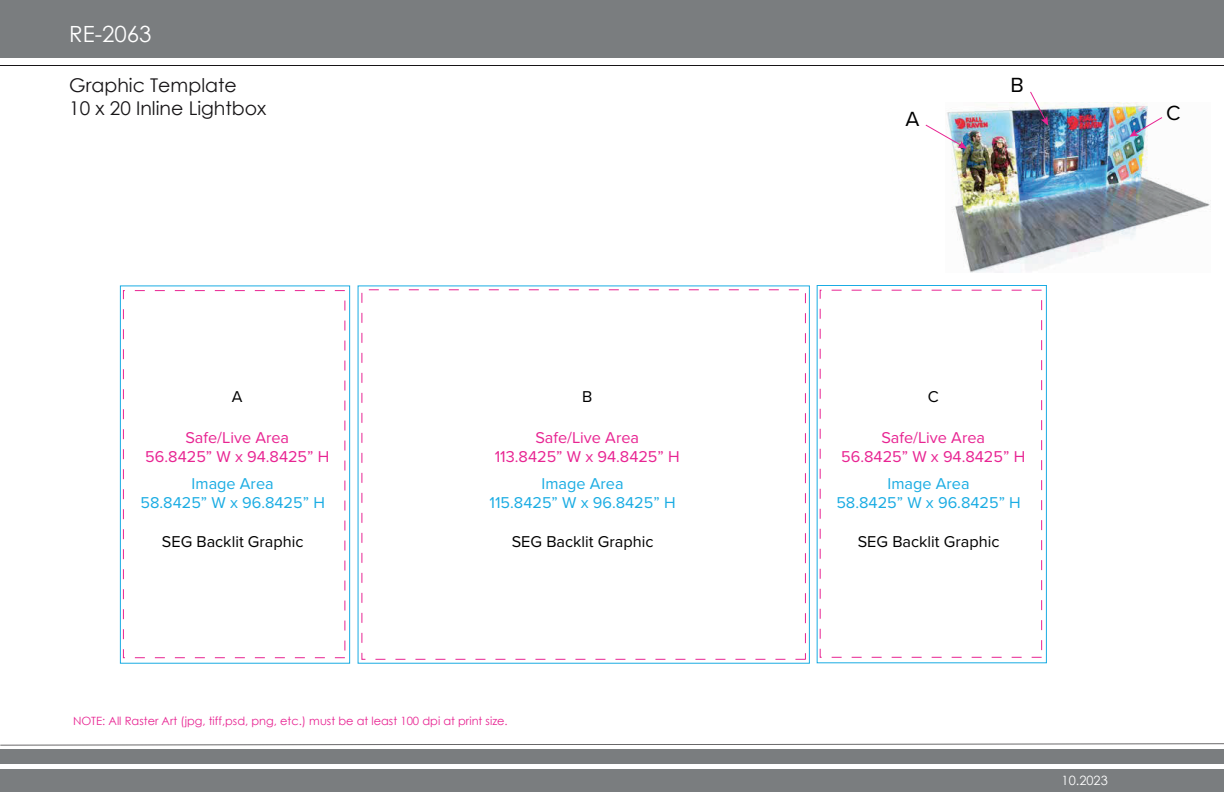
<style>
.page{position:relative;width:1224px;height:792px;background:#fff}
.page>*{position:absolute;margin:0;border:0;box-sizing:border-box;transform-origin:0 0}
.t1{font:22.3px "Century Gothic";color:#fff}
.t2{font:21.3px "Proxima Nova";color:#000}
.t3{font:19px/22.7px "Century Gothic";color:#171517}
.t4{font:16.3px/19.5px "Proxima Nova";color:#e82492;text-align:center}
.t5{font:16.3px/19.5px "Proxima Nova";color:#1aace3;text-align:center}
.t6{font:16.3px "Proxima Nova";color:#000}
.t7{font:12.8px "Century Gothic";color:#fff}
.t8{font:11.4px "Century Gothic";color:#e82492}
</style>
<div class="page">
<img style="left:947px;top:103px;width:264px;height:170px">
<div style="left:0;top:749px;width:1224px;height:43px;background:#7a7d7f"></div>
<div style="left:0;top:764px;width:1224px;height:5px;background:#fff"></div>
<svg style="left:0;top:743px;width:1224px;height:2px"></svg>
<div style="left:1px;top:0;width:1223px;height:57px;background:#7a7d7f"></div>
<hr style="left:1px;top:65px;width:1223px;height:1px;background:#171517">
<div style="left:123px;top:290px;width:222px;height:368px;border:1px dashed #e82492"></div>
<div style="left:120px;top:285px;width:230px;height:379px;border:1px solid #1aace3"></div>
<div style="left:817px;top:285px;width:230px;height:378px;border:1px solid #1aace3"></div>
<svg style="left:925px;top:124px;width:42px;height:25px"></svg>
<svg style="left:1029px;top:91px;width:19px;height:35px"></svg>
<svg style="left:1129px;top:116px;width:34px;height:21px"></svg>
<h1 class="t1" style="left:69px;top:18px;width:84px">RE-2063</h1>
<p class="t3" style="left:69px;top:73px;width:199px">Graphic Template<br>10 x 20 Inline Lightbox</p>
<h2 class="t2" style="left:906px;top:103px;width:16px">A</h2>
<h2 class="t2" style="left:1011px;top:70px;width:15px">B</h2>
<h2 class="t2" style="left:1166px;top:97px;width:16px">C</h2>
<p class="t6" style="left:232px;top:385px;width:12px">A</p>
<p class="t6" style="left:582px;top:385px;width:12px">B</p>
<p class="t6" style="left:928px;top:385px;width:12px">C</p>
<p class="t4" style="left:145px;top:427px;width:186px">Safe/Live Area<br>56.8425” W x 94.8425” H</p>
<p class="t4" style="left:495px;top:427px;width:186px">Safe/Live Area<br>113.8425” W x 94.8425” H</p>
<p class="t4" style="left:841px;top:427px;width:186px">Safe/Live Area<br>56.8425” W x 94.8425” H</p>
<p class="t5" style="left:140px;top:473px;width:186px">Image Area<br>58.8425” W x 96.8425” H</p>
<p class="t5" style="left:490px;top:473px;width:188px">Image Area<br>115.8425” W x 96.8425” H</p>
<p class="t5" style="left:836px;top:473px;width:186px">Image Area<br>58.8425” W x 96.8425” H</p>
<p class="t6" style="left:162px;top:529px;width:143px">SEG Backlit Graphic</p>
<p class="t6" style="left:512px;top:529px;width:143px">SEG Backlit Graphic</p>
<p class="t6" style="left:858px;top:529px;width:143px">SEG Backlit Graphic</p>
<p class="t8" style="left:73px;top:713px;width:436px">NOTE: All Raster Art (jpg, tiff,psd, png, etc.) must be at least 100 dpi at print size.</p>
<p class="t7" style="left:1062px;top:771px;width:48px">10.2023</p>
</div>
